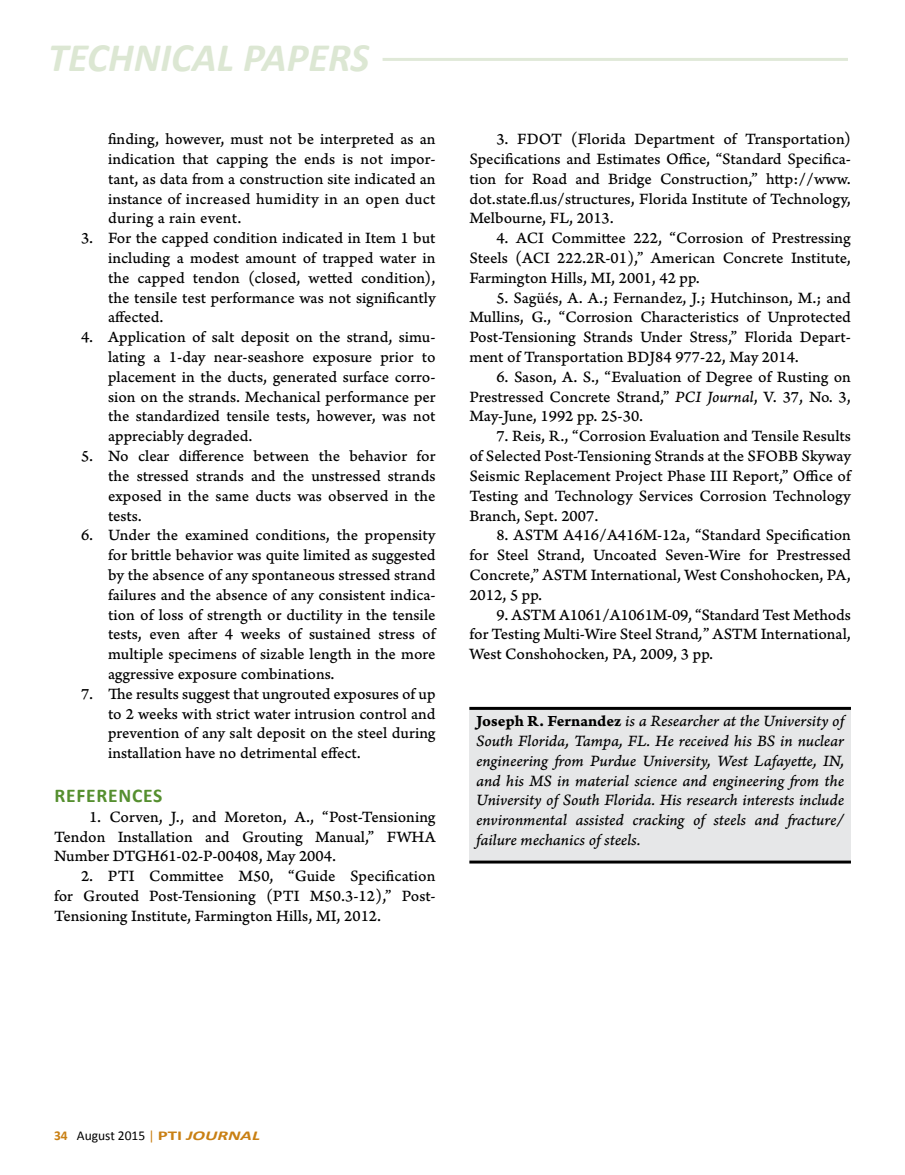
<style>
.page{position:relative;width:905px;height:1175px;background:#fff}
.page>*{position:absolute;margin:0;border:0;box-sizing:border-box;transform-origin:0 0}
.t1{font:italic 700 40.5px "Calibri";color:#dce7d3}
.t2{font:700 19.5px "Calibri";letter-spacing:.04em;color:#558f2f}
.t3{font:16.5px/19.8px "Arno Pro Caption";color:#000;text-align:justify}
.t4{font:16.5px/19.8px "Arno Pro Italic Caption";letter-spacing:-.005em;color:#000;text-align:justify}
.t5{font:13.5px "Calibri";color:#000}
.s1{font-family:"Arno Pro Italic Caption"}
.s2{font-family:"Arno Pro Bold Caption"}
.s3{font-weight:700;color:#c98014}
.s4{color:#c98014}
.s5{font-weight:700;font-style:italic;color:#c98014}
</style>
<div class="page">
<hr style="left:382px;top:58px;width:466px;height:3px;background:#e0e9d8">
<div style="left:469px;top:708px;width:381px;height:152px;background:#e6e7e8"></div>
<hr style="left:469px;top:707px;width:381px;height:3px;background:#000">
<hr style="left:469px;top:860px;width:381px;height:3px;background:#000">
<h1 class="t1" style="left:48px;top:32px;width:323px">TECHNICAL PAPERS</h1>
<p class="t3" style="left:108px;top:130px;width:329px">finding, however, must not be interpreted as an indication that capping the ends is not impor&shy;tant, as data from a construction site indicated an instance of increased humidity in an open duct during a rain event.</p>
<p class="t3" style="left:108px;top:229px;width:329px;text-indent:-27px">3. For the capped condition indicated in Item 1 but including a modest amount of trapped water in the capped tendon (closed, wetted condition), the tensile test performance was not significantly affected.</p>
<p class="t3" style="left:108px;top:328px;width:329px;text-indent:-27px">4. Application of salt deposit on the strand, simu&shy;lating a 1-day near-seashore exposure prior to placement in the ducts, generated surface corro&shy;sion on the strands. Mechanical performance per the standardized tensile tests, however, was not appreciably degraded.</p>
<p class="t3" style="left:108px;top:447px;width:329px;text-indent:-27px">5. No clear difference between the behavior for the stressed strands and the unstressed strands exposed in the same ducts was observed in the tests.</p>
<p class="t3" style="left:108px;top:526px;width:329px;text-indent:-27px">6. Under the examined conditions, the propensity for brittle behavior was quite limited as suggested by the absence of any spontaneous stressed strand failures and the absence of any consistent indica&shy;tion of loss of strength or ductility in the tensile tests, even after 4 weeks of sustained stress of multiple specimens of sizable length in the more aggressive exposure combinations.</p>
<p class="t3" style="left:108px;top:684px;width:329px;text-indent:-27px">7. The results suggest that ungrouted exposures of up to 2 weeks with strict water intrusion control and prevention of any salt deposit on the steel during installation have no detrimental effect.</p>
<p class="t2" style="left:54px;top:783px;width:110px">REFERENCES</p>
<p class="t3" style="left:54px;top:807px;width:383px;text-indent:35px">1. Corven, J., and Moreton, A., “Post-Tensioning Tendon Installation and Grouting Manual,” FWHA Number DTGH61-02-P-00408, May 2004.</p>
<p class="t3" style="left:54px;top:867px;width:383px;text-indent:27px">2. PTI Committee M50, “Guide Specification for Grouted Post-Tensioning (PTI M50.3-12),” Post-Tensioning Institute, Farmington Hills, MI, 2012.</p>
<p class="t3" style="left:469px;top:130px;width:383px;text-indent:27px">3. FDOT (Florida Department of Transportation)<br>Specifications and Estimates Office, “Standard Specifica&shy;tion for Road and Bridge Construction,” http://www. dot.state.fl.us/structures, Florida Institute of Technology, Melbourne, FL, 2013.</p>
<p class="t3" style="left:469px;top:229px;width:383px;text-indent:27px">4. ACI Committee 222, “Corrosion of Prestressing Steels (ACI 222.2R-01),” American Concrete Institute, Farmington Hills, MI, 2001, 42 pp.</p>
<p class="t3" style="left:469px;top:288px;width:383px;text-indent:27px">5. Sagüés, A. A.; Fernandez, J.; Hutchinson, M.; and Mullins, G., “Corrosion Characteristics of Unprotected Post-Tensioning Strands Under Stress,” Florida Depart&shy;ment of Transportation BDJ84 977-22, May 2014.</p>
<p class="t3" style="left:469px;top:367px;width:383px;text-indent:27px">6. Sason, A. S., “Evaluation of Degree of Rusting on Prestressed Concrete Strand,” <span class="s1">PCI Journal</span>, V. 37, No. 3, May-June, 1992 pp. 25-30.</p>
<p class="t3" style="left:469px;top:427px;width:383px;text-indent:27px">7. Reis, R., “Corrosion Evaluation and Tensile Results of Selected Post-Tensioning Strands at the SFOBB Skyway Seismic Replacement Project Phase III Report,” Office of Testing and Technology Services Corrosion Technology Branch, Sept. 2007.</p>
<p class="t3" style="left:469px;top:526px;width:383px;text-indent:27px">8. ASTM A416/A416M-12a, “Standard Specification for Steel Strand, Uncoated Seven-Wire for Prestressed Concrete,” ASTM International, West Conshohocken, PA, 2012, 5 pp.</p>
<p class="t3" style="left:469px;top:605px;width:383px;text-indent:27px">9. ASTM A1061/A1061M-09, “Standard Test Methods for Testing Multi-Wire Steel Strand<span class="s1">,</span>” ASTM International, West Conshohocken, PA, 2009, 3 pp.</p>
<p class="t4" style="left:476px;top:712px;width:369px"><span class="s2">Joseph R. Fernandez</span> is a Researcher at the University of South Florida, Tampa, FL. He received his BS in nuclear engineering from Purdue University, West Lafayette, IN, and his MS in material science and engineering from the University of South Florida. His research interests include environmental assisted cracking of steels and fracture/ failure mechanics of steels.</p>
<p class="t5" style="left:54px;top:1126px;width:207px"><span class="s3">34</span> August 2015 <span class="s4">|</span> <span class="s3">PTI</span> <span class="s5">JOURNAL</span></p>
</div>
